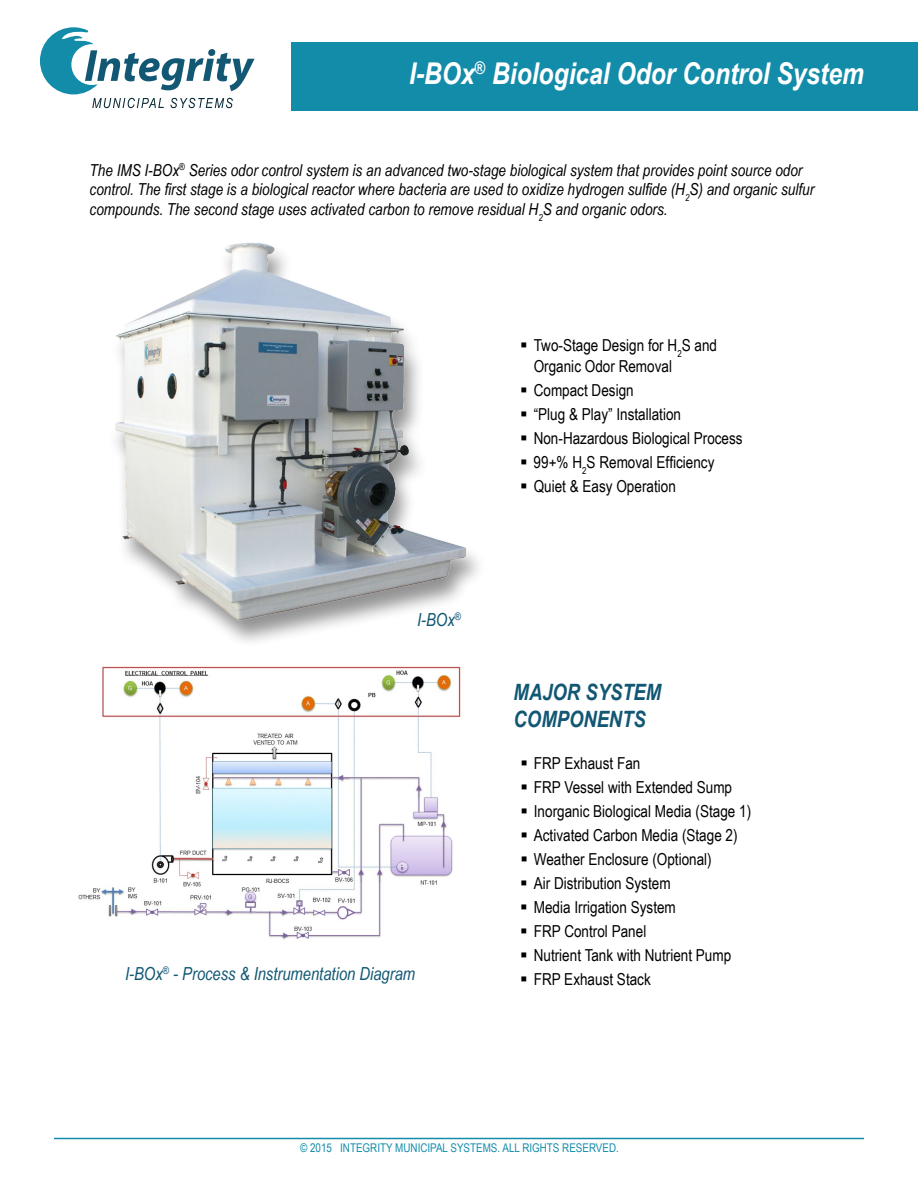
<style>
.page{position:relative;width:918px;height:1188px;background:#fff}
.page>*{position:absolute;margin:0;border:0;box-sizing:border-box;transform-origin:0 0}
.t1{font:italic 700 30px "Arial Narrow";color:#fff}
.t2{font:italic 700 22.5px/27px "Arial Narrow";color:#125773}
.t3{font:italic 18px "Arial Narrow";color:#125773}
.t4{font:16.5px/24px "Arial Narrow";color:#000}
.t5{font:italic 16.5px/19.8px "Arial Narrow";color:#000}
.t6{font:12px "Arial Narrow";color:#138caa}
</style>
<div class="page">
<div style="left:291px;top:42px;width:627px;height:69px;background:#138caa"></div>
<svg style="left:40px;top:27px;width:215px;height:81px"></svg>
<hr style="left:54px;top:1138px;width:810px;height:1px;background:#138caa">
<img style="left:78px;top:666px;width:383px;height:274px">
<img style="left:115px;top:243px;width:364px;height:399px">
<h1 class="t1" style="left:409px;top:51px;width:456px">I-BOx<sup>®</sup> Biological Odor Control System</h1>
<p class="t5" style="left:90px;top:160px;width:726px">The IMS I-BOx<sup>®</sup> Series odor control system is an advanced two-stage biological system that provides point source odor control. The first stage is a biological reactor where bacteria are used to oxidize hydrogen sulfide (H<sub>2</sub>S) and organic sulfur compounds. The second stage uses activated carbon to remove residual H<sub>2</sub>S and organic odors.</p>
<p class="t3" style="left:417px;top:608px;width:46px">I-BOx<sup>®</sup></p>
<p class="t3" style="left:125px;top:961px;width:292px">I-BOx<sup>®</sup> - Process &amp; Instrumentation Diagram</p>
<p class="t4" style="left:534px;top:334px;width:185px;line-height:21px">Two-Stage Design for H<sub>2</sub>S and<br>Organic Odor Removal</p>
<p class="t4" style="left:534px;top:378px;width:211px">Compact Design<br>“Plug &amp; Play” Installation<br>Non-Hazardous Biological Process<br>99+% H<sub>2</sub>S Removal Efficiency<br>Quiet &amp; Easy Operation</p>
<h2 class="t2" style="left:514px;top:678px;width:149px">MAJOR SYSTEM<br>COMPONENTS</h2>
<p class="t4" style="left:534px;top:751px;width:219px">FRP Exhaust Fan<br>FRP Vessel with Extended Sump<br>Inorganic Biological Media (Stage 1)<br>Activated Carbon Media (Stage 2)<br>Weather Enclosure (Optional)<br>Air Distribution System<br>Media Irrigation System<br>FRP Control Panel<br>Nutrient Tank with Nutrient Pump<br>FRP Exhaust Stack</p>
<p class="t6" style="left:300px;top:1139px;width:320px">© 2015 INTEGRITY MUNICIPAL SYSTEMS. ALL RIGHTS RESERVED.</p>
</div>
